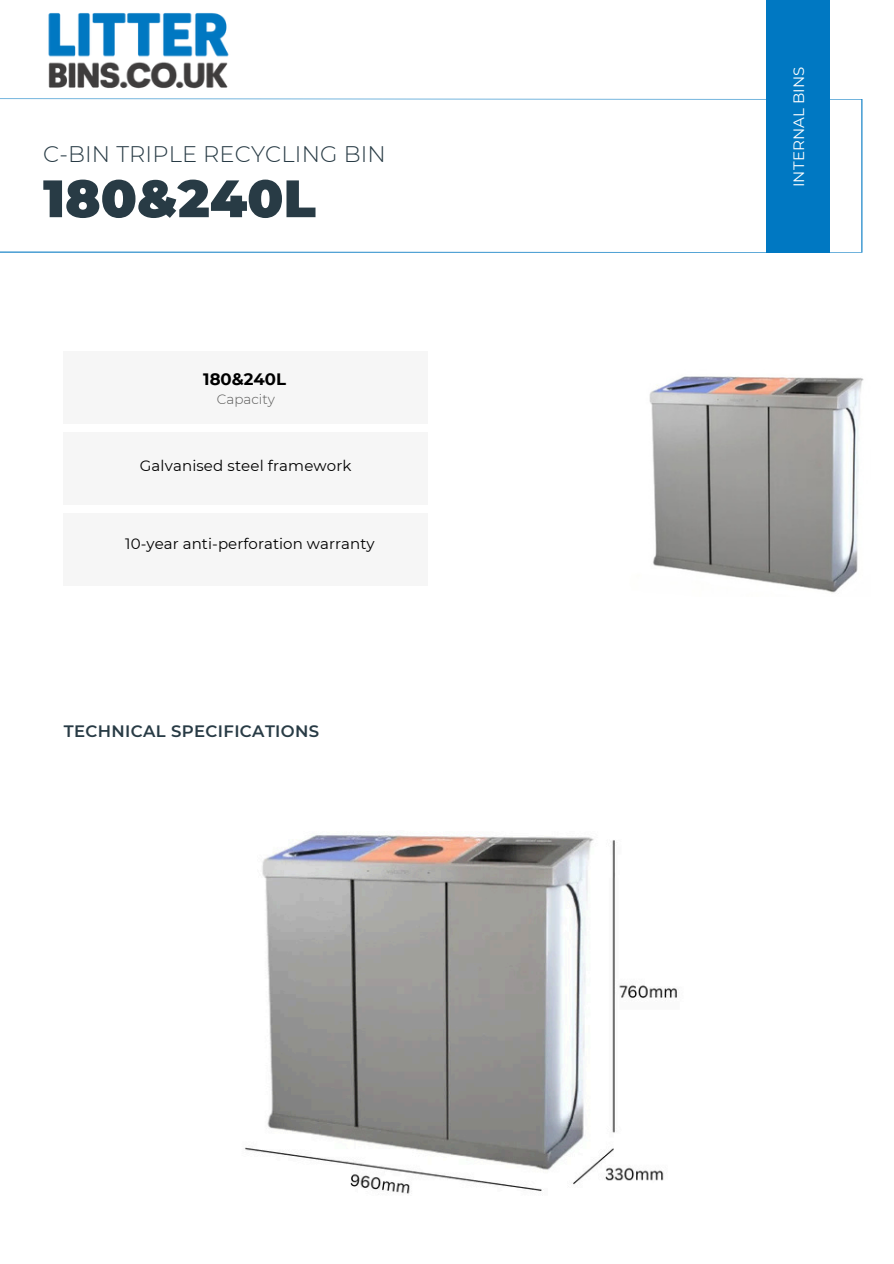
<style>
.page{position:relative;width:894px;height:1264px;background:#fff}
.page>*{position:absolute;margin:0;border:0;box-sizing:border-box;transform-origin:0 0}
.t1{font:900 52.5px "Montserrat";color:#283b45}
.t2{font:300 22.5px "Montserrat";letter-spacing:.005em;color:#283b45}
.t3{font:600 16.5px "Montserrat";letter-spacing:.02em;color:#283b45}
.t4{font:700 16.5px "Montserrat";color:#000}
.t5{font:15px "Montserrat";letter-spacing:.005em;color:#000}
.t6{font:15px "Montserrat";letter-spacing:.01em;color:#fff}
.t7{font:300 13.5px "Montserrat";color:#575756}
</style>
<div class="page">
<svg style="left:0;top:98px;width:862px;height:155px"></svg>
<div style="left:765px;top:0;width:64px;height:252px;background:#0078c2"></div>
<div style="left:64px;top:352px;width:363px;height:72px;background:#f6f6f6"></div>
<div style="left:64px;top:433px;width:363px;height:72px;background:#f6f6f6"></div>
<div style="left:64px;top:514px;width:363px;height:72px;background:#f6f6f6"></div>
<img style="left:245px;top:835px;width:432px;height:359px">
<img style="left:649px;top:376px;width:215px;height:217px">
<img style="left:48px;top:13px;width:181px;height:76px">
<h4 class="t2" style="left:43px;top:140px;width:344px">C-BIN TRIPLE RECYCLING BIN</h4>
<h2 class="t1" style="left:43px;top:166px;width:274px">180&amp;240L</h2>
<h3 class="t4" style="left:203px;top:368px;width:84px">180&amp;240L</h3>
<h5 class="t7" style="left:217px;top:391px;width:60px">Capacity</h5>
<p class="t5" style="left:140px;top:456px;width:213px">Galvanised steel framework</p>
<h5 class="t5" style="left:125px;top:535px;width:251px">10-year anti-perforation warranty</h5>
<p class="t3" style="left:64px;top:721px;width:257px">TECHNICAL SPECIFICATIONS</p>
<h1 class="t6" style="left:789px;top:187px;width:122px;rotate:-90deg">INTERNAL BINS</h1>
</div>
